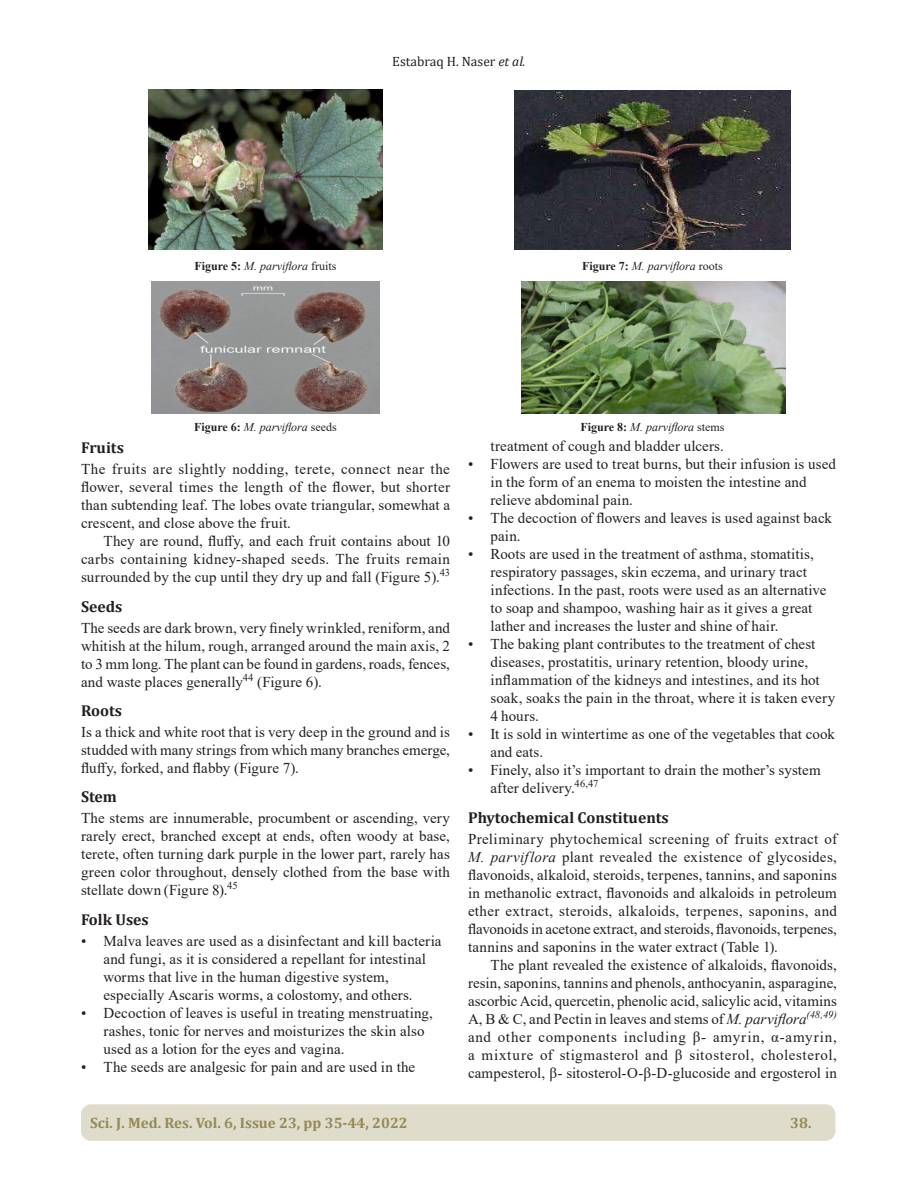
<style>
.page{position:relative;width:918px;height:1188px;background:#fff}
.page>*{position:absolute;margin:0;border:0;box-sizing:border-box;transform-origin:0 0}
.B{font:700 15.75px "Cambria";color:#231f20}
.text{font:15px/18px "Times New Roman";letter-spacing:.005em;color:#231f20}
.Body_flush{font:15px/18px "Times New Roman";letter-spacing:.005em;color:#231f20;text-align:justify}
.t1{font:700 15px "Cambria";color:#948a54}
.t2{font:13.5px "Cambria";color:#231f20}
.fig{font:italic 12px "Times New Roman";color:#231f20}
.s1{font-style:italic}
.s2{font-weight:700;font-style:normal}
.s3{font-style:normal}
</style>
<div class="page">
<div style="left:81px;top:1104px;width:755px;height:37px;background:#dfdccc;border-radius:10px"></div>
<img style="left:149px;top:89px;width:233px;height:161px">
<img style="left:151px;top:281px;width:229px;height:132px">
<img style="left:515px;top:90px;width:275px;height:160px">
<img style="left:521px;top:281px;width:265px;height:132px">
<p class="t2" style="left:392px;top:54px;width:135px">Estabraq H. Naser <span class="s1">et al.</span></p>
<p class="fig" style="left:194px;top:258px;width:144px"><span class="s2">Figure 5:</span> M. parviflora <span class="s3">fruits</span></p>
<p class="fig" style="left:194px;top:419px;width:144px"><span class="s2">Figure 6:</span> M. parviflora <span class="s3">seeds</span></p>
<p class="fig" style="left:582px;top:258px;width:142px"><span class="s2">Figure 7:</span> M. parviflora <span class="s3">roots</span></p>
<p class="fig" style="left:580px;top:419px;width:146px"><span class="s2">Figure 8:</span> M. parviflora <span class="s3">stems</span></p>
<p class="B" style="left:81px;top:437px;width:44px">Fruits</p>
<p class="Body_flush" style="left:81px;top:460px;width:371px">The fruits are slightly nodding, terete, connect near the flower, several times the length of the flower, but shorter than subtending leaf. The lobes ovate triangular, somewhat a crescent, and close above the fruit.</p>
<p class="text" style="left:81px;top:532px;width:371px;text-align:justify;text-indent:22px">They are round, fluffy, and each fruit contains about 10 carbs containing kidney-shaped seeds. The fruits remain surrounded by the cup until they dry up and fall (Figure 5).<sup>43</sup></p>
<p class="B" style="left:81px;top:595px;width:43px">Seeds</p>
<p class="Body_flush" style="left:81px;top:618px;width:371px">The seeds are dark brown, very finely wrinkled, reniform, and whitish at the hilum, rough, arranged around the main axis, 2 to 3 mm long. The plant can be found in gardens, roads, fences, and waste places generally<sup>44</sup> (Figure 6).</p>
<p class="B" style="left:81px;top:700px;width:43px">Roots</p>
<p class="Body_flush" style="left:81px;top:723px;width:371px">Is a thick and white root that is very deep in the ground and is studded with many strings from which many branches emerge, fluffy, forked, and flabby (Figure 7).</p>
<p class="B" style="left:81px;top:786px;width:38px">Stem</p>
<p class="Body_flush" style="left:81px;top:809px;width:371px">The stems are innumerable, procumbent or ascending, very rarely erect, branched except at ends, often woody at base, terete, often turning dark purple in the lower part, rarely has green color throughout, densely clothed from the base with stellate down (Figure 8).<sup>45</sup></p>
<p class="B" style="left:81px;top:908px;width:69px">Folk Uses</p>
<p class="text" style="left:104px;top:931px;width:340px;text-indent:-22px">• Malva leaves are used as a disinfectant and kill bacteria and fungi, as it is considered a repellant for intestinal worms that live in the human digestive system, especially Ascaris worms, a colostomy, and others.</p>
<p class="text" style="left:104px;top:1003px;width:331px;text-indent:-22px">• Decoction of leaves is useful in treating menstruating, rashes, tonic for nerves and moisturizes the skin also used as a lotion for the eyes and vagina.</p>
<p class="text" style="left:81px;top:1057px;width:336px">• The seeds are analgesic for pain and are used in the</p>
<p class="text" style="left:490px;top:437px;width:235px">treatment of cough and bladder ulcers.</p>
<p class="text" style="left:490px;top:455px;width:347px;text-indent:-22px">• Flowers are used to treat burns, but their infusion is used in the form of an enema to moisten the intestine and relieve abdominal pain.</p>
<p class="text" style="left:490px;top:509px;width:343px;text-indent:-22px">• The decoction of flowers and leaves is used against back pain.</p>
<p class="text" style="left:490px;top:545px;width:338px;text-indent:-22px">• Roots are used in the treatment of asthma, stomatitis, respiratory passages, skin eczema, and urinary tract infections. In the past, roots were used as an alternative to soap and shampoo, washing hair as it gives a great lather and increases the luster and shine of hair.</p>
<p class="text" style="left:490px;top:635px;width:346px;text-indent:-22px">• The baking plant contributes to the treatment of chest diseases, prostatitis, urinary retention, bloody urine, inflammation of the kidneys and intestines, and its hot soak, soaks the pain in the throat, where it is taken every 4 hours.</p>
<p class="text" style="left:490px;top:725px;width:346px;text-indent:-22px">• It is sold in wintertime as one of the vegetables that cook and eats.</p>
<p class="text" style="left:490px;top:761px;width:332px;text-indent:-22px">• Finely, also it’s important to drain the mother’s system after delivery.<sup>46,47</sup></p>
<p class="B" style="left:468px;top:806px;width:202px">Phytochemical Constituents</p>
<p class="Body_flush" style="left:468px;top:829px;width:371px">Preliminary phytochemical screening of fruits extract of <span class="s1">M. parviflora</span> plant revealed the existence of glycosides, flavonoids, alkaloid, steroids, terpenes, tannins, and saponins in methanolic extract, flavonoids and alkaloids in petroleum ether extract, steroids, alkaloids, terpenes, saponins, and flavonoids in acetone extract, and steroids, flavonoids, terpenes, tannins and saponins in the water extract (Table 1).</p>
<p class="text" style="left:468px;top:955px;width:371px;text-align:justify;text-indent:22px">The plant revealed the existence of alkaloids, flavonoids, resin, saponins, tannins and phenols, anthocyanin, asparagine, ascorbic Acid, quercetin, phenolic acid, salicylic acid, vitamins A, B &amp; C, and Pectin in leaves and stems of <span class="s1">M. parviflora</span><sup>(48,49) </sup>and other components including β- amyrin, α-amyrin, a mixture of stigmasterol and β sitosterol, cholesterol, campesterol, β- sitosterol-O-β-D-glucoside and ergosterol in</p>
<p class="t1" style="left:90px;top:1113px;width:319px">Sci. J. Med. Res. Vol. 6, Issue 23, pp 35-44, 2022</p>
<p class="t1" style="left:790px;top:1113px;width:23px">38.</p>
</div>
